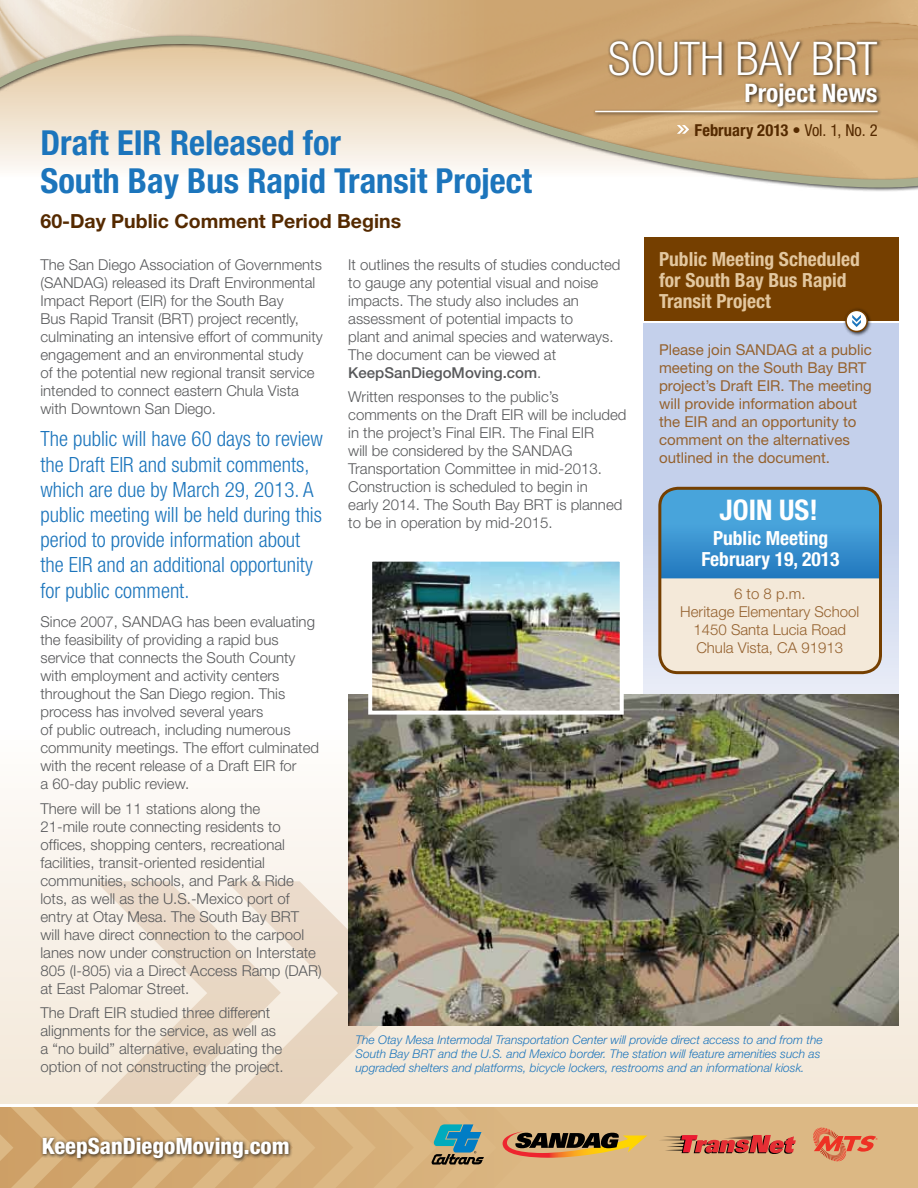
<style>
.page{position:relative;width:918px;height:1188px;background:#fff}
.page>*{position:absolute;margin:0;border:0;box-sizing:border-box;transform-origin:0 0}
.t1{font:300 condensed 46.5px "Helvetica Neue";color:#fff}
.t2{font:700 condensed 34.5px/37.5px "Helvetica Neue";color:#1c75bc}
.t3{font:700 condensed 28.5px "Helvetica Neue";color:#fff}
.t4{font:700 condensed 25.5px "Helvetica Neue";color:#fff}
.t5{font:800 condensed 22.5px "Helvetica Neue";color:#fff}
.t6{font:300 condensed 21px/25.2px "Helvetica Neue";color:#1c75bc}
.t7{font:700 condensed 19.5px/21px "Helvetica Neue";color:#e3c79f}
.t8{font:700 19.5px "Helvetica Neue";color:#552a00}
.t9{font:700 condensed 19.5px/21px "Helvetica Neue";color:#fff;text-align:center}
.t10{font:700 condensed 16.5px "Helvetica Neue";letter-spacing:.005em;color:#552a00}
.t11{font:300 15px/18px "Helvetica Neue";color:#58595b}
.t12{font:15px/18px "Helvetica Neue";color:#95622f}
.t13{font:300 15px/18px "Helvetica Neue";color:#95622f;text-align:center}
.t14{font:italic 300 12px/14.4px "Helvetica Neue";color:#1c75bc}
.s1{font-weight:400}
.s2{font-weight:500}
</style>
<div class="page">
<img style="left:0;top:0;width:918px;height:29px">
<svg style="left:0;top:29px;width:918px;height:160px"></svg>
<div style="left:0;top:646px;width:918px;height:458px;background:linear-gradient(to bottom,#fff,#f3e8d8)"></div>
<svg style="left:644px;top:324px;width:255px;height:371px;background:#c8d3eb"></svg>
<div style="left:593px;top:39px;width:289px;height:78px;background:#000;opacity:.75"></div>
<hr style="left:595px;top:111px;width:283px;height:1px;background:#fff">
<svg style="left:677px;top:125px;width:12px;height:9px"></svg>
<div style="left:0;top:1107px;width:918px;height:81px;background:#dcb884"></div>
<svg style="left:813px;top:1128px;width:65px;height:33px"></svg>
<svg style="left:660px;top:1135px;width:136px;height:19px"></svg>
<div style="left:644px;top:237px;width:255px;height:84px;background:#753f00"></div>
<div style="left:660px;top:488px;width:221px;height:185px;background:#f4e9d9;border-radius:18px"></div>
<svg style="left:660px;top:488px;width:220px;height:90px;background:#3c95d1"></svg>
<div style="left:658px;top:487px;width:224px;height:187px;border:3px solid #753f00;border-radius:18px"></div>
<img style="left:348px;top:695px;width:551px;height:331px">
<img style="left:373px;top:563px;width:246px;height:147px">
<div style="left:368px;top:558px;width:256px;height:157px;border:4px solid #fff"></div>
<div style="left:843px;top:307px;width:29px;height:29px;background:#000;opacity:.75"></div>
<div style="left:846px;top:310px;width:21px;height:21px;background:#fff;border-radius:50%"></div>
<div style="left:845px;top:310px;width:23px;height:22px;border:2px solid #753f00;border-radius:50%"></div>
<svg style="left:852px;top:315px;width:9px;height:12px"></svg>
<svg style="left:0;top:881px;width:647px;height:307px"></svg>
<h1 class="t1" style="left:608px;top:31px;width:271px">South Bay BRT</h1>
<h3 class="t4" style="left:745px;top:78px;width:135px">Project News</h3>
<p class="t10" style="left:695px;top:120px;width:185px">February 2013 <span class="s1">• Vol. 1, No. 2</span></p>
<h2 class="t2" style="left:40px;top:124px;width:493px">Draft EIR Released for<br>South Bay Bus Rapid Transit Project</h2>
<h3 class="t8" style="left:40px;top:209px;width:362px">60-Day Public Comment Period Begins</h3>
<p class="t11" style="left:348px;top:255px;width:274px">It outlines the results of studies conducted to gauge any potential visual and noise impacts. The study also includes an assessment of potential impacts to<br>plant and animal species and waterways.<br>The document can be viewed at <span class="s2">KeepSanDiegoMoving.com</span>.</p>
<p class="t11" style="left:348px;top:388px;width:280px">Written responses to the public’s comments on the Draft EIR will be included in the project’s Final EIR. The Final EIR<br>will be considered by the SANDAG Transportation Committee in mid-2013.<br>Construction is scheduled to begin in<br>early 2014. The South Bay BRT is planned to be in operation by mid-2015.</p>
<h3 class="t7" style="left:659px;top:248px;width:202px">Public Meeting Scheduled for South Bay Bus Rapid<br>Transit Project</h3>
<p class="t11" style="left:40px;top:255px;width:284px">The San Diego Association of Governments (SANDAG) released its Draft Environmental Impact Report (EIR) for the South Bay<br>Bus Rapid Transit (BRT) project recently, culminating an intensive effort of community engagement and an environmental study<br>of the potential new regional transit service intended to connect eastern Chula Vista with Downtown San Diego.</p>
<p class="t6" style="left:40px;top:426px;width:284px">The public will have 60 days to review the Draft EIR and submit comments, which are due by March 29, 2013. A public meeting will be held during this period to provide information about the EIR and an additional opportunity for public comment.</p>
<p class="t11" style="left:40px;top:612px;width:280px">Since 2007, SANDAG has been evaluating the feasibility of providing a rapid bus service that connects the South County with employment and activity centers throughout the San Diego region. This process has involved several years<br>of public outreach, including numerous community meetings. The effort culminated with the recent release of a Draft EIR for<br>a 60-day public review.</p>
<p class="t11" style="left:40px;top:799px;width:283px">There will be 11 stations along the<br>21-mile route connecting residents to offices, shopping centers, recreational facilities, transit-oriented residential communities, schools, and Park &amp; Ride lots, as well as the U.S.-Mexico port of entry at Otay Mesa. The South Bay BRT will have direct connection to the carpool lanes now under construction on Interstate 805 (I-805) via a Direct Access Ramp (DAR) at East Palomar Street.</p>
<p class="t11" style="left:40px;top:1004px;width:245px">The Draft EIR studied three different alignments for the service, as well as a “no build” alternative, evaluating the option of not constructing the project.</p>
<p class="t12" style="left:659px;top:340px;width:214px">Please join SANDAG at a public meeting on the South Bay BRT project’s Draft EIR. The meeting will provide information about the EIR and an opportunity to comment on the alternatives outlined in the document.</p>
<h3 class="t3" style="left:720px;top:492px;width:100px">JOIN US!</h3>
<h3 class="t9" style="left:702px;top:528px;width:140px">Public Meeting<br>February 19, 2013</h3>
<p class="t13" style="left:680px;top:584px;width:180px">6 to 8 p.m.<br>Heritage Elementary School<br>1450 Santa Lucia Road<br>Chula Vista, CA 91913</p>
<p class="t14" style="left:355px;top:1032px;width:469px">The Otay Mesa Intermodal Transportation Center will provide direct access to and from the<br>South Bay BRT and the U.S. and Mexico border. The station will feature amenities such as upgraded shelters and platforms, bicycle lockers, restrooms and an informational kiosk.</p>
<h3 class="t5" style="left:42px;top:1132px;width:249px">KeepSanDiegoMoving.com</h3>
</div>
